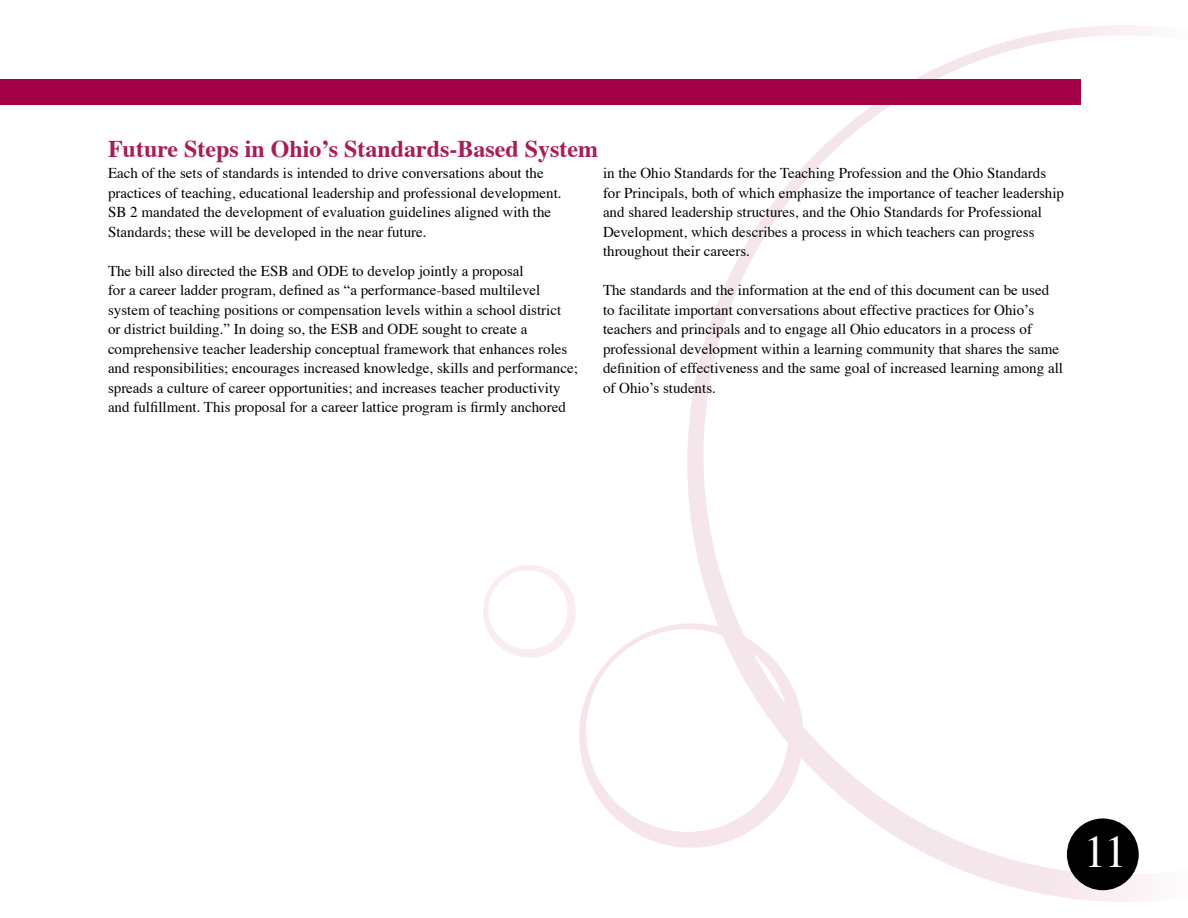
<style>
.page{position:relative;width:1188px;height:918px;background:#fff}
.page>*{position:absolute;margin:0;border:0;box-sizing:border-box;transform-origin:0 0}
.t1{font:45px "Times";color:#fff}
.t2{font:700 24px "Times";color:#ac1a58}
.t3{font:15px/19.5px "Times";color:#000}
</style>
<div class="page">
<svg style="left:687px;top:25px;width:458px;height:877px"></svg>
<svg style="left:579px;top:623px;width:225px;height:225px"></svg>
<svg style="left:483px;top:565px;width:93px;height:93px"></svg>
<div style="left:0;top:79px;width:1081px;height:26px;background:#a30046"></div>
<div style="left:1067px;top:818px;width:72px;height:72px;background:#000;border-radius:50%"></div>
<p class="t2" style="left:108px;top:126px;width:492px">Future Steps in Ohio’s Standards-Based System</p>
<p class="t3" style="left:108px;top:162px;width:437px">Each of the sets of standards is intended to drive conversations about the</p>
<p class="t3" style="left:603px;top:162px;width:445px">in the Ohio Standards for the Teaching Profession and the Ohio Standards</p>
<p class="t3" style="left:108px;top:182px;width:455px">practices of teaching, educational leadership and professional development.</p>
<p class="t3" style="left:603px;top:182px;width:463px">for Principals, both of which emphasize the importance of teacher leadership</p>
<p class="t3" style="left:108px;top:201px;width:445px">SB 2 mandated the development of evaluation guidelines aligned with the</p>
<p class="t3" style="left:603px;top:201px;width:441px">and shared leadership structures, and the Ohio Standards for Professional</p>
<p class="t3" style="left:108px;top:221px;width:320px">Standards; these will be developed in the near future.</p>
<p class="t3" style="left:603px;top:221px;width:433px">Development, which describes a process in which teachers can progress throughout their careers.</p>
<p class="t3" style="left:108px;top:260px;width:434px">The bill also directed the ESB and ODE to develop jointly a proposal for a career ladder program, defined as “a performance-based multilevel</p>
<p class="t3" style="left:603px;top:279px;width:448px">The standards and the information at the end of this document can be used</p>
<p class="t3" style="left:108px;top:299px;width:455px">system of teaching positions or compensation levels within a school district</p>
<p class="t3" style="left:603px;top:299px;width:433px">to facilitate important conversations about effective practices for Ohio’s</p>
<p class="t3" style="left:108px;top:318px;width:421px">or district building.” In doing so, the ESB and ODE sought to create a</p>
<p class="t3" style="left:603px;top:318px;width:431px">teachers and principals and to engage all Ohio educators in a process of</p>
<p class="t3" style="left:108px;top:338px;width:461px">comprehensive teacher leadership conceptual framework that enhances roles</p>
<p class="t3" style="left:603px;top:338px;width:458px">professional development within a learning community that shares the same</p>
<p class="t3" style="left:108px;top:357px;width:471px">and responsibilities; encourages increased knowledge, skills and performance;</p>
<p class="t3" style="left:603px;top:357px;width:462px">definition of effectiveness and the same goal of increased learning among all</p>
<p class="t3" style="left:108px;top:377px;width:454px">spreads a culture of career opportunities; and increases teacher productivity</p>
<p class="t3" style="left:603px;top:377px;width:114px">of Ohio’s students.</p>
<p class="t3" style="left:108px;top:396px;width:459px">and fulfillment. This proposal for a career lattice program is firmly anchored</p>
<p class="t1" style="left:1084px;top:810px;width:45px">11</p>
</div>
